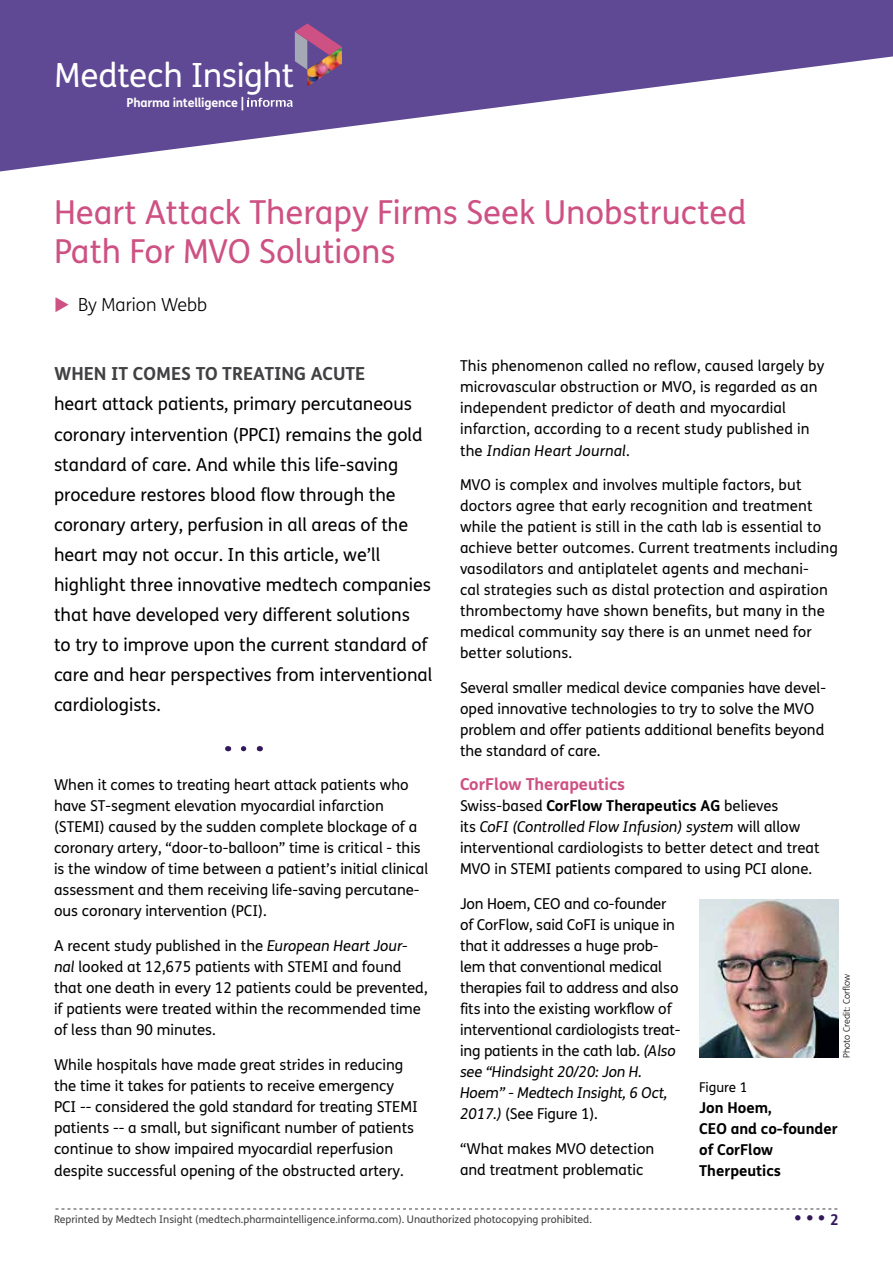
<style>
.page{position:relative;width:893px;height:1263px;background:#fff}
.page>*{position:absolute;margin:0;border:0;box-sizing:border-box;transform-origin:0 0}
.t1{font:33.45px "FS Me";letter-spacing:-.01em;color:#fff}
.t2{font:33px/39px "FS Me";color:#ce5183}
.t3{font:700 19.5px "FS Me";color:#32195c}
.t4{font:18px/30.2px "FS Me";color:#000}
.t5{font:700 18px "FS Me";color:#414042}
.t6{font:300 18px "FS Me";color:#000}
.t7{font:700 16.5px "FS Me";color:#ce5183}
.t8{font:15px/21px "FS Me";color:#000}
.t9{font:700 15px/21px "FS Me";color:#000}
.t10{font:13.5px "FS Me";color:#000}
.t11{font:700 12.45px "FS Me";letter-spacing:-.02em;color:#fff}
.t12{font:10.5px "FS Me";color:#414042}
.t13{font:300 9px "FS Me";color:#000}
.s1{font-style:italic}
.s2{font-weight:700}
.s3{font-size:15px}
</style>
<div class="page">
<svg style="left:55px;top:1208px;width:782px;height:1px"></svg>
<svg style="left:0;top:0;width:893px;height:172px;fill:#5f4894"></svg>
<img style="left:307px;top:70px;width:35px;height:17px">
<svg style="left:248px;top:98px;width:45px;height:9px"></svg>
<svg style="left:295px;top:23px;width:47px;height:47px"></svg>
<svg style="left:243px;top:746px;width:4px;height:5px"></svg>
<img style="left:699px;top:900px;width:140px;height:157px">
<h1 class="t1" style="left:55px;top:52px;width:241px">Medtech Insight</h1>
<p class="t11" style="left:127px;top:92px;width:119px">Pharma intelligence |</p>
<h2 class="t2" style="left:54px;top:193px;width:694px">Heart Attack Therapy Firms Seek Unobstructed<br>Path For MVO Solutions</h2>
<p class="t6" style="left:78px;top:293px;width:131px">By Marion Webb</p>
<p class="t5" style="left:54px;top:360px;width:313px">WHEN IT COMES TO TREATING ACUTE</p>
<p class="t4" style="left:54px;top:389px;width:380px">heart attack patients, primary percutaneous coronary intervention (PPCI) remains the gold standard of care. And while this life-saving procedure restores blood flow through the coronary artery, perfusion in all areas of the heart may not occur. In this article, we’ll highlight three innovative medtech companies that have developed very different solutions<br>to try to improve upon the current standard of care and hear perspectives from interventional cardiologists.</p>
<p class="t8" style="left:54px;top:773px;width:376px">When it comes to treating heart attack patients who have ST-segment elevation myocardial infarction (STEMI) caused by the sudden complete blockage of a coronary artery, “door-to-balloon” time is critical - this is the window of time between a patient’s initial clinical assessment and them receiving life-saving percutane&shy;ous coronary intervention (PCI).</p>
<p class="t8" style="left:54px;top:935px;width:375px">A recent study published in the <span class="s1">European Heart Jour&shy;nal</span> looked at 12,675 patients with STEMI and found that one death in every 12 patients could be prevented, if patients were treated within the recommended time of less than 90 minutes.</p>
<p class="t8" style="left:54px;top:1054px;width:365px">While hospitals have made great strides in reducing the time it takes for patients to receive emergency PCI -- considered the gold standard for treating STEMI patients -- a small, but significant number of patients continue to show impaired myocardial reperfusion despite successful opening of the obstructed artery.</p>
<p class="t8" style="left:460px;top:355px;width:366px">This phenomenon called no reflow, caused largely by microvascular obstruction or MVO, is regarded as an independent predictor of death and myocardial infarction, according to a recent study published in the <span class="s1">Indian Heart Journal</span>.</p>
<p class="t8" style="left:460px;top:474px;width:379px">MVO is complex and involves multiple factors, but doctors agree that early recognition and treatment while the patient is still in the cath lab is essential to achieve better outcomes. Current treatments including vasodilators and antiplatelet agents and mechani-<br>cal strategies such as distal protection and aspiration thrombectomy have shown benefits, but many in the medical community say there is an unmet need for better solutions.</p>
<p class="t8" style="left:460px;top:677px;width:367px">Several smaller medical device companies have devel&shy;oped innovative technologies to try to solve the MVO problem and offer patients additional benefits beyond the standard of care.</p>
<p class="t7" style="left:460px;top:772px;width:167px">CorFlow Therapeutics</p>
<p class="t8" style="left:460px;top:795px;width:361px">Swiss-based <span class="s2">CorFlow Therapeutics AG</span> believes<br>its <span class="s1">CoFI (Controlled Flow Infusion) system</span> will allow interventional cardiologists to better detect and treat MVO in STEMI patients compared to using PCI alone.</p>
<p class="t8" style="left:460px;top:893px;width:222px">Jon Hoem, CEO and co-founder of CorFlow, said CoFI is unique in that it addresses a huge prob&shy;lem that conventional medical therapies fail to address and also fits into the existing workflow of interventional cardiologists treat&shy;ing patients in the cath lab. <span class="s1">(Also see “Hindsight 20/20: Jon H.<br>Hoem” - Medtech Insight, 6 Oct,<br>2017.)</span> (See Figure 1).</p>
<p class="t8" style="left:460px;top:1138px;width:196px">“What makes MVO detection and treatment problematic</p>
<p class="t13" style="left:841px;top:1058px;width:86px;rotate:-90deg">Photo Credit: Corflow</p>
<p class="t10" style="left:699px;top:1077px;width:50px">Figure 1</p>
<p class="t9" style="left:699px;top:1096px;width:140px">Jon Hoem,<br>CEO and co-founder of CorFlow<br>Therpeutics</p>
<p class="t12" style="left:54px;top:1212px;width:539px">Reprinted by Medtech Insight (medtech.pharmaintelligence.informa.com). Unauthorized photocopying prohibited.</p>
<h3 class="t3" style="left:794px;top:1203px;width:46px">• • • <span class="s3">2</span></h3>
</div>
